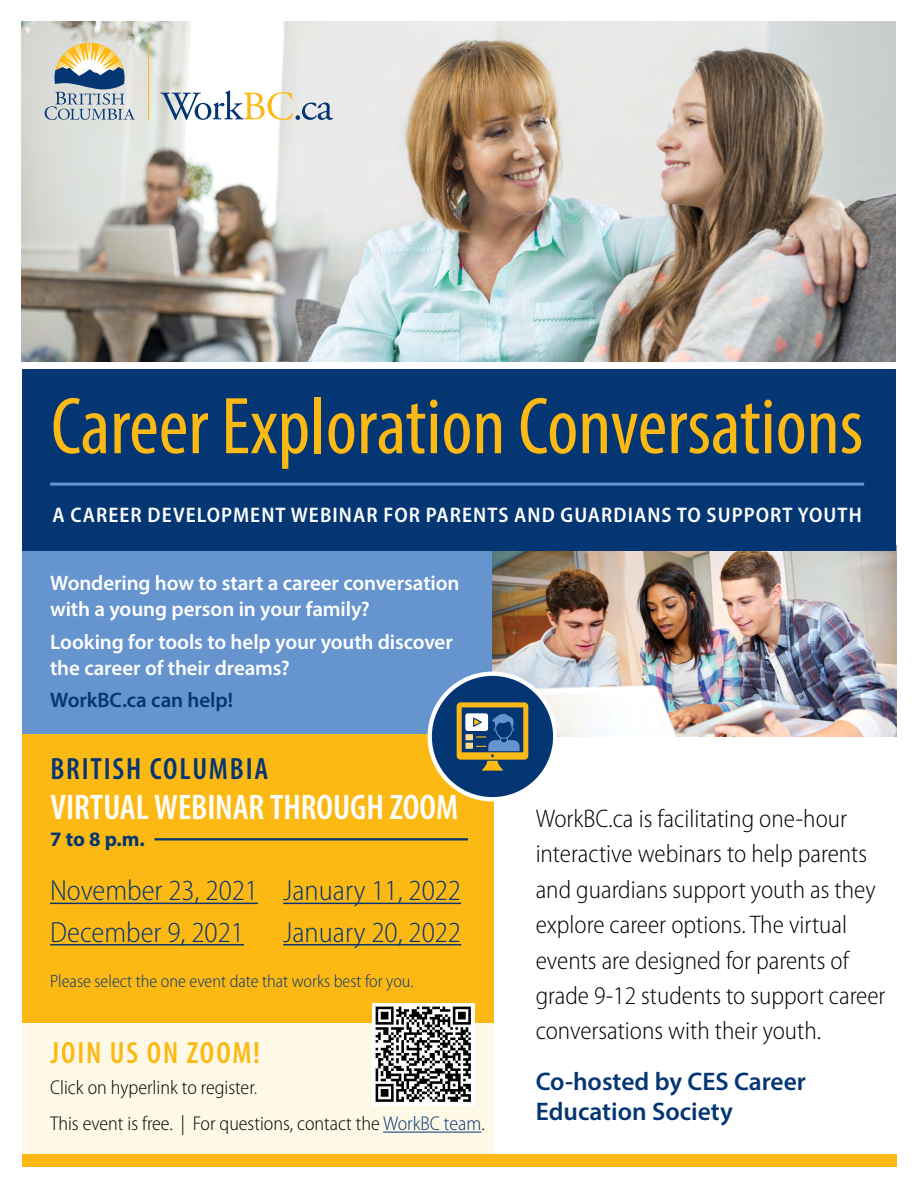
<style>
.page{position:relative;width:918px;height:1188px;background:#fff}
.page>*{position:absolute;margin:0;border:0;box-sizing:border-box;transform-origin:0 0}
.t1{font:condensed 81.45px "Myriad Pro";color:#fdb913}
.t2{font:600 condensed 35.7px "Myriad Pro";color:#fff}
.t3{font:600 condensed 30.9px "Myriad Pro";letter-spacing:.06em;color:#043673}
.t4{font:600 condensed 30.9px "Myriad Pro";letter-spacing:.06em;color:#fdb913}
.t5{font:300 semi-condensed 29.25px/41.4px "Myriad Pro";color:#043673}
.t6{font:300 semi-condensed 25.5px/35.4px "Myriad Pro";color:#000}
.t7{font:600 25.5px/30.6px "Myriad Pro";color:#043673}
.t8{font:600 semi-condensed 21.15px "Myriad Pro";letter-spacing:.05em;color:#fff}
.t9{font:600 21px/26px "Myriad Pro";letter-spacing:-.005em;color:#fff}
.t10{font:600 21px "Myriad Pro";letter-spacing:-.005em;color:#043673}
.t11{font:700 20.7px "Myriad Pro";color:#043673}
.t12{font:300 semi-condensed 19.95px/36.5px "Myriad Pro";color:#000}
.t13{font:300 semi-condensed 17.85px "Myriad Pro";color:#043673}
.s1{color:#043673}
</style>
<div class="page">
<div style="left:22px;top:549px;width:472px;height:187px;background:#6594ce"></div>
<div style="left:22px;top:987px;width:472px;height:168px;background:#fef8e7"></div>
<div style="left:22px;top:734px;width:472px;height:289px;background:#fdb913"></div>
<img style="left:492px;top:551px;width:404px;height:185px">
<div style="left:22px;top:369px;width:874px;height:182px;background:#043673"></div>
<img style="left:22px;top:22px;width:874px;height:340px">
<hr style="left:50px;top:483px;width:814px;height:3px;background:#6594ce">
<div style="left:22px;top:1154px;width:874px;height:12px;background:#fdb913"></div>
<div style="left:430px;top:674px;width:125px;height:125px;background:#043673;border-radius:50%"></div>
<div style="left:428px;top:672px;width:129px;height:129px;border:4px solid #fff;border-radius:50%"></div>
<svg style="left:457px;top:702px;width:71px;height:69px"></svg>
<div style="left:465px;top:734px;width:8px;height:6px;background:#ffd990"></div>
<div style="left:465px;top:743px;width:8px;height:6px;background:#ffd990"></div>
<hr style="left:383px;top:1132px;width:98px;height:1px;background:#043673">
<hr style="left:50px;top:903px;width:208px;height:1px;background:#043673">
<hr style="left:50px;top:944px;width:194px;height:2px;background:#043673">
<hr style="left:283px;top:903px;width:178px;height:1px;background:#043673">
<hr style="left:283px;top:944px;width:178px;height:2px;background:#043673">
<hr style="left:154px;top:838px;width:314px;height:2px;background:#043673">
<hr style="left:148px;top:43px;width:1px;height:77px;background:#fdb913">
<svg style="left:160px;top:90px;width:173px;height:30px"></svg>
<svg style="left:45px;top:43px;width:90px;height:77px;background:#b3b8b1"></svg>
<img style="left:372px;top:1003px;width:103px;height:103px">
<h1 class="t1" style="left:51px;top:377px;width:814px">Career Exploration Conversations</h1>
<p class="t8" style="left:52px;top:503px;width:811px">A CAREER DEVELOPMENT WEBINAR FOR PARENTS AND GUARDIANS TO SUPPORT YOUTH</p>
<p class="t9" style="left:50px;top:570px;width:411px">Wondering how to start a career conversation with a young person in your family?</p>
<p class="t9" style="left:50px;top:628px;width:404px">Looking for tools to help your youth discover the career of their dreams?</p>
<p class="t10" style="left:50px;top:687px;width:184px">WorkBC.ca can help!</p>
<p class="t3" style="left:50px;top:752px;width:219px">BRITISH COLUMBIA</p>
<h2 class="t2" style="left:50px;top:788px;width:409px">VIRTUAL WEBINAR THROUGH ZOOM</h2>
<p class="t11" style="left:50px;top:826px;width:96px">7 to 8 p.m.</p>
<p class="t5" style="left:50px;top:871px;width:209px">November 23, 2021<br>December 9, 2021</p>
<p class="t5" style="left:283px;top:871px;width:179px">January 11, 2022<br>January 20, 2022</p>
<p class="t13" style="left:50px;top:971px;width:365px">Please select the one event date that works best for you.</p>
<p class="t4" style="left:50px;top:1036px;width:211px">JOIN US ON ZOOM!</p>
<p class="t12" style="left:50px;top:1069px;width:436px">Click on hyperlink to register<span class="s1">.<br></span>This event is free. | For questions, contact the <span class="s1">WorkBC team</span>.</p>
<p class="t6" style="left:536px;top:801px;width:351px">WorkBC.ca is facilitating one-hour interactive webinars to help parents and guardians support youth as they explore career options. The virtual events are designed for parents of grade 9-12 students to support career conversations with their youth.</p>
<p class="t7" style="left:536px;top:1065px;width:272px">Co-hosted by CES Career<br>Education Society</p>
</div>
